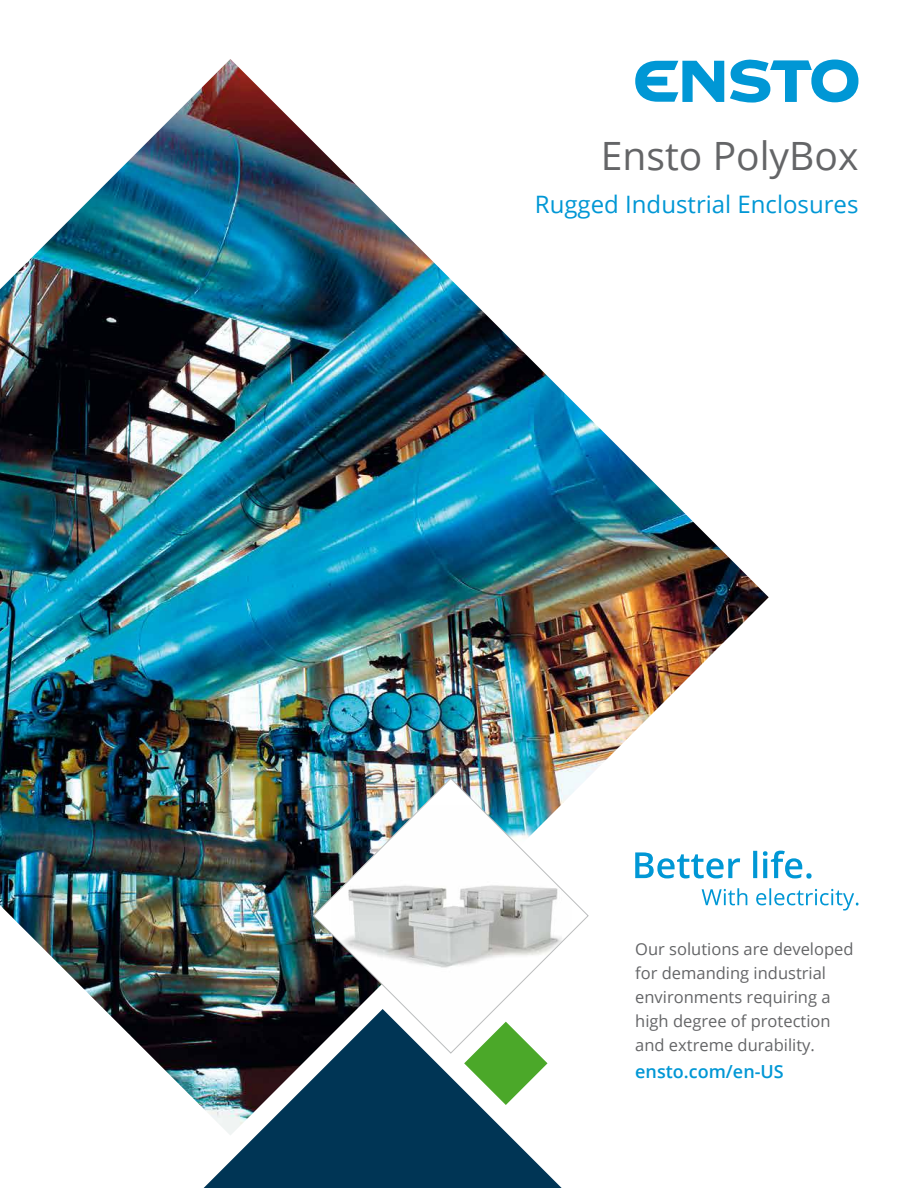
<style>
.page{position:relative;width:918px;height:1188px;background:#fff}
.page>*{position:absolute;margin:0;border:0;box-sizing:border-box;transform-origin:0 0}
.t1{font:39px "Open Sans";color:#646567}
.t2{font:24px "Open Sans";color:#0097d5}
.t3{font:600 18px "Open Sans";color:#0097d5}
.t4{font:16.5px/24px "Open Sans";color:#646567}
</style>
<div class="page">
<img style="left:0;top:59px;width:769px;height:1050px">
<svg style="left:204px;top:1009px;width:358px;height:179px;fill:#003555"></svg>
<svg style="left:464px;top:1054px;width:84px;height:51px"></svg>
<svg style="left:702px;top:888px;width:156px;height:23px"></svg>
<svg style="left:635px;top:851px;width:177px;height:28px"></svg>
<img style="left:312px;top:777px;width:277px;height:277px">
<svg style="left:635px;top:61px;width:89px;height:41px"></svg>
<svg style="left:730px;top:59px;width:128px;height:44px"></svg>
<h1 class="t1" style="left:601px;top:129px;width:259px">Ensto PolyBox</h1>
<h2 class="t2" style="left:535px;top:188px;width:325px">Rugged Industrial Enclosures</h2>
<p class="t4" style="left:635px;top:937px;width:220px">Our solutions are developed for demanding industrial environments requiring a high degree of protection and extreme durability.</p>
<p class="t3" style="left:635px;top:1059px;width:150px">ensto.com/en-US</p>
</div>
